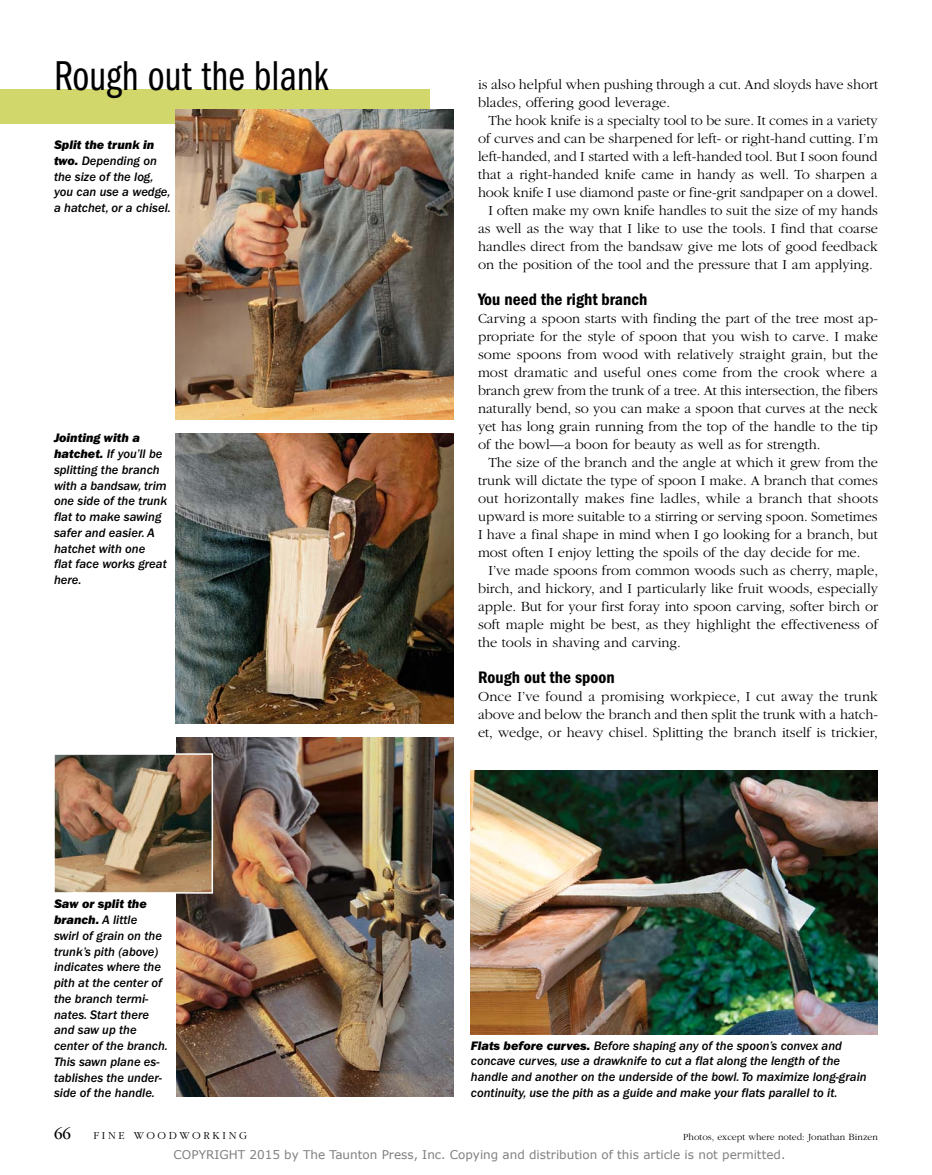
<style>
.page{position:relative;width:932px;height:1175px;background:#fff}
.page>*{position:absolute;margin:0;border:0;box-sizing:border-box;transform-origin:0 0}
.t1{font:43.2px "ITC Franklin Gothic Std Bk Cp";color:#000}
.t2{font:17.25px "ITC Franklin Gothic Std Dm Cd";letter-spacing:.005em;color:#000}
.t3{font:16.05px "ITC Garamond Std";color:#000}
.t4{font:300 14.4px/18px "ITC Garamond Std";color:#000;text-align:justify}
.t5{font:12.75px/15.8px "ITC Franklin Gothic Std Med It";color:#000}
.t6{font:12.75px/15.8px "ITC Franklin Gothic Std Hvy It";color:#000}
.t7{font:12px "Verdana";color:#808080}
.t8{font:300 11.1px "ITC Garamond Std";letter-spacing:.24em;color:#000}
.t9{font:300 9.75px "ITC Garamond Std";letter-spacing:.005em;color:#000}
.s1{font-family:"ITC Franklin Gothic Std Hvy It"}
.s2{font-family:"ITC Franklin Gothic Std Med It"}
</style>
<div class="page">
<div style="left:0;top:90px;width:429px;height:34px;background:#d2d76c"></div>
<img style="left:176px;top:109px;width:278px;height:310px">
<img style="left:471px;top:770px;width:406px;height:265px">
<img style="left:176px;top:433px;width:278px;height:290px">
<img style="left:177px;top:738px;width:277px;height:358px">
<img style="left:56px;top:756px;width:154px;height:134px">
<div style="left:53px;top:753px;width:160px;height:140px;border:2px solid #fff"></div>
<h1 class="t1" style="left:54px;top:52px;width:276px">Rough out the blank</h1>
<p class="t6" style="left:54px;top:137px;width:102px">Split the trunk in</p>
<p class="t5" style="left:54px;top:153px;width:118px"><span class="s1">two.</span> Depending on the size of the log, you can use a wedge, a hatchet, or a chisel.</p>
<p class="t6" style="left:54px;top:430px;width:87px">Jointing with a</p>
<p class="t5" style="left:54px;top:446px;width:115px"><span class="s1">hatchet.</span> If you’ll be splitting the branch with a bandsaw, trim one side of the trunk flat to make sawing safer and easier. A hatchet with one<br>flat face works great here.</p>
<p class="t6" style="left:54px;top:896px;width:94px">Saw or split the branch. <span class="s2">A little</span></p>
<p class="t5" style="left:54px;top:928px;width:115px">swirl of grain on the trunk’s pith (above) indicates where the pith at the center of the branch termi&shy;nates. Start there and saw up the center of the branch.<br>This sawn plane es&shy;tablishes the under&shy;side of the handle.</p>
<p class="t4" style="left:478px;top:75px;width:401px">is also helpful when pushing through a cut. And sloyds have short blades, offering good leverage.</p>
<p class="t4" style="left:488px;top:111px;width:390px">The hook knife is a specialty tool to be sure. It comes in a variety</p>
<p class="t4" style="left:478px;top:129px;width:401px">of curves and can be sharpened for left- or right-hand cutting. I’m</p>
<p class="t4" style="left:478px;top:147px;width:401px">left-handed, and I started with a left-handed tool. But I soon found</p>
<p class="t4" style="left:478px;top:165px;width:401px">that a right-handed knife came in handy as well. To sharpen a</p>
<p class="t4" style="left:478px;top:183px;width:402px">hook knife I use diamond paste or fine-grit sandpaper on a dowel.</p>
<p class="t4" style="left:488px;top:201px;width:391px">I often make my own knife handles to suit the size of my hands</p>
<p class="t4" style="left:478px;top:219px;width:401px">as well as the way that I like to use the tools. I find that coarse</p>
<p class="t4" style="left:478px;top:237px;width:401px">handles direct from the bandsaw give me lots of good feedback</p>
<p class="t4" style="left:478px;top:255px;width:396px">on the position of the tool and the pressure that I am applying.</p>
<p class="t2" style="left:478px;top:289px;width:171px">You need the right branch</p>
<p class="t4" style="left:478px;top:309px;width:401px">Carving a spoon starts with finding the part of the tree most ap&shy;propriate for the style of spoon that you wish to carve. I make some spoons from wood with relatively straight grain, but the most dramatic and useful ones come from the crook where a branch grew from the trunk of a tree. At this intersection, the fibers naturally bend, so you can make a spoon that curves at the neck yet has long grain running from the top of the handle to the tip of the bowl—a boon for beauty as well as for strength.</p>
<p class="t4" style="left:478px;top:453px;width:401px;text-indent:10px">The size of the branch and the angle at which it grew from the trunk will dictate the type of spoon I make. A branch that comes out horizontally makes fine ladles, while a branch that shoots upward is more suitable to a stirring or serving spoon. Sometimes I have a final shape in mind when I go looking for a branch, but most often I enjoy letting the spoils of the day decide for me.</p>
<p class="t4" style="left:478px;top:561px;width:402px;text-indent:10px">I’ve made spoons from common woods such as cherry, maple, birch, and hickory, and I particularly like fruit woods, especially apple. But for your first foray into spoon carving, softer birch or soft maple might be best, as they highlight the effectiveness of the tools in shaving and carving.</p>
<p class="t2" style="left:478px;top:667px;width:138px">Rough out the spoon</p>
<p class="t4" style="left:478px;top:687px;width:401px">Once I’ve found a promising workpiece, I cut away the trunk above and below the branch and then split the trunk with a hatch&shy;et, wedge, or heavy chisel. Splitting the branch itself is trickier,</p>
<p class="t5" style="left:471px;top:1037px;width:397px"><span class="s1">Flats before curves.</span> Before shaping any of the spoon’s convex and concave curves, use a drawknife to cut a flat along the length of the handle and another on the underside of the bowl. To maximize long-grain continuity, use the pith as a guide and make your flats parallel to it.</p>
<p class="t3" style="left:54px;top:1124px;width:19px">66</p>
<p class="t8" style="left:93px;top:1129px;width:155px">FINE WOODWORKING</p>
<p class="t9" style="left:683px;top:1131px;width:196px">Photos, except where noted: Jonathan Binzen</p>
<p class="t7" style="left:174px;top:1146px;width:613px">COPYRIGHT 2015 by The Taunton Press, Inc. Copying and distribution of this article is not permitted.</p>
</div>
